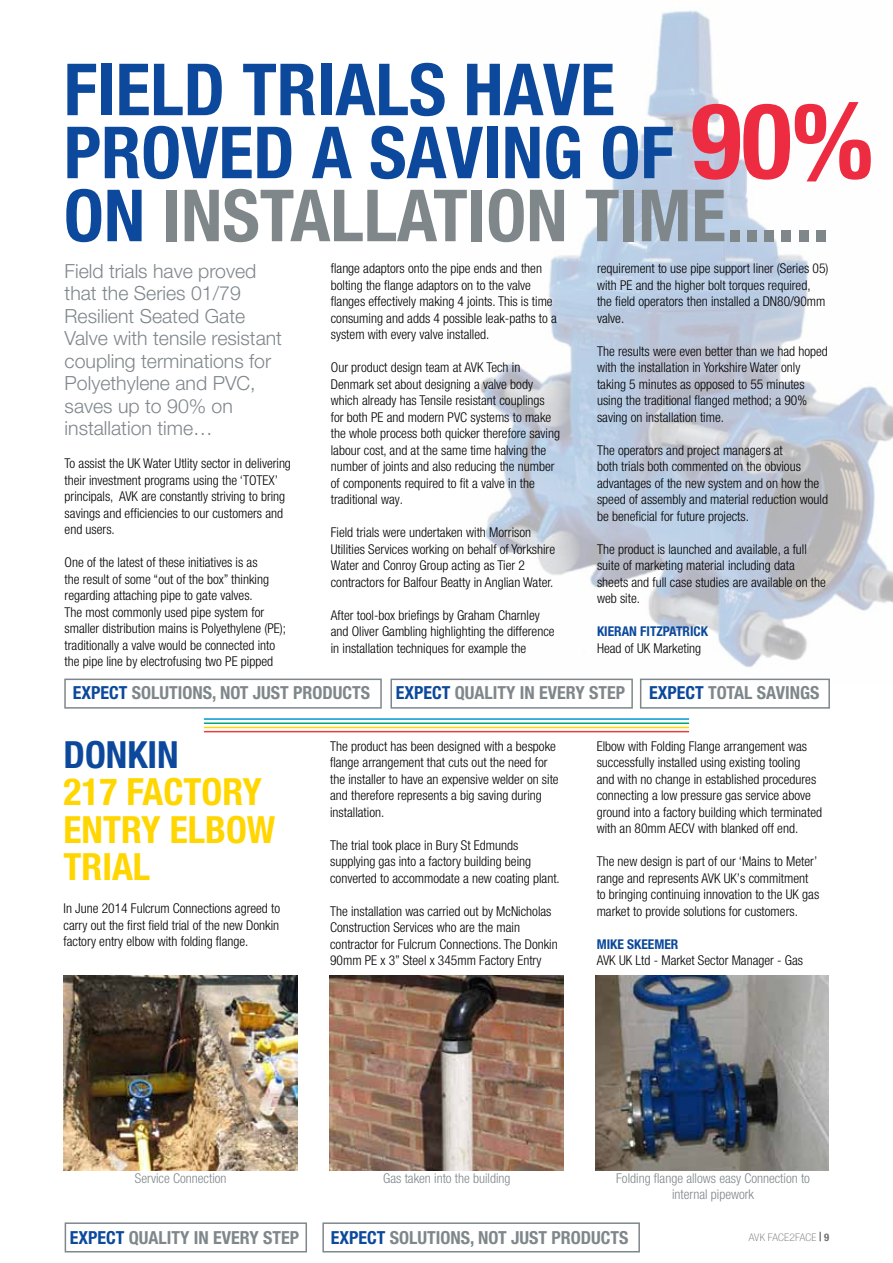
<style>
.page{position:relative;width:893px;height:1263px;background:#fff}
.page>*{position:absolute;margin:0;border:0;box-sizing:border-box;transform-origin:0 0}
.t1{font:700 condensed 72px/63px "Helvetica Neue LT Pro";color:#0c499c}
.t2{font:700 condensed 37.5px/37.5px "Helvetica Neue LT Pro";color:#ffd600}
.t3{font:700 condensed 37.5px "Helvetica Neue LT Pro";color:#0c499c}
.t4{font:300 19.5px/22.5px "Helvetica Neue LT Pro";color:#7f878b}
.t5{font:700 condensed 18px "Helvetica Neue LT Pro";color:#7f878b}
.t6{font:300 condensed 13.5px/16.5px "Helvetica Neue LT Pro";color:#000}
.t7{font:300 condensed 13.5px/16.5px "Helvetica Neue LT Pro";color:#7f878b;text-align:center}
.t8{font:700 condensed 13.5px "Helvetica Neue LT Pro";color:#0c499c}
.t9{font:100 condensed 10.5px "Helvetica Neue LT Pro";letter-spacing:.01em;color:#6d6e71;scale:1.1 1}
.s1{font-size:105px;color:#ee2c41}
.s2{color:#7f878b}
.s3{color:#0c499c}
.s4{font-family:"Times New Roman";font-weight:700;font-stretch:normal;color:#000}
.s5{font-weight:700}
</style>
<div class="page">
<img style="left:461px;top:10px;width:432px;height:669px">
<img style="left:64px;top:976px;width:234px;height:194px">
<img style="left:330px;top:976px;width:233px;height:194px">
<img style="left:595px;top:976px;width:233px;height:194px">
<div style="left:640px;top:679px;width:190px;height:30px;border:2px solid #7f878b"></div>
<div style="left:65px;top:1222px;width:242px;height:30px;border:2px solid #7f878b"></div>
<hr style="left:204px;top:731px;width:485px;height:1px;background:#ef3a42">
<hr style="left:204px;top:727px;width:485px;height:1px;background:#ffd600">
<hr style="left:204px;top:722px;width:485px;height:2px;background:#00a777">
<hr style="left:204px;top:718px;width:485px;height:2px;background:#0098d6">
<div style="left:390px;top:679px;width:243px;height:30px;border:2px solid #7f878b"></div>
<div style="left:64px;top:678px;width:318px;height:31px;border:2px solid #7f878b"></div>
<div style="left:322px;top:1222px;width:318px;height:30px;background:#fff;border:2px solid #7f878b"></div>
<h1 class="t1" style="left:64px;top:57px;width:811px">FIELD TRIALS HAVE<br>PROVED A SAVING OF <span class="s1">90%<br></span>ON <span class="s2">INSTALLATION TIME......</span></h1>
<h3 class="t4" style="left:65px;top:259px;width:219px">Field trials have proved that the Series 01/79<br>Resilient Seated Gate<br>Valve with tensile resistant coupling terminations for<br>Polyethylene and PVC, saves up to 90% on installation time…</h3>
<p class="t6" style="left:65px;top:455px;width:228px">To assist the UK Water Utlity sector in delivering their investment programs using the ‘TOTEX’ principals, AVK are constantly striving to bring savings and efficiencies to our customers and end users.</p>
<p class="t6" style="left:65px;top:554px;width:223px">One of the latest of these initiatives is as<br>the result of some “out of the box” thinking regarding attaching pipe to gate valves.<br>The most commonly used pipe system for smaller distribution mains is Polyethylene (PE); traditionally a valve would be connected into the pipe line by electrofusing two PE pipped</p>
<p class="t6" style="left:331px;top:260px;width:228px">flange adaptors onto the pipe ends and then bolting the flange adaptors on to the valve flanges effectively making 4 joints. This is time consuming and adds 4 possible leak-paths to a system with every valve installed.</p>
<p class="t6" style="left:331px;top:359px;width:231px">Our product design team at AVK Tech in Denmark set about designing a valve body which already has Tensile resistant couplings for both PE and modern PVC systems to make the whole process both quicker therefore saving labour cost, and at the same time halving the number of joints and also reducing the number of components required to fit a valve in the traditional way.</p>
<p class="t6" style="left:331px;top:524px;width:226px">Field trials were undertaken with Morrison Utilities Services working on behalf of Yorkshire Water and Conroy Group acting as Tier 2 contractors for Balfour Beatty in Anglian Water.</p>
<p class="t6" style="left:331px;top:607px;width:225px">After tool-box briefings by Graham Charnley and Oliver Gambling highlighting the difference in installation techniques for example the</p>
<p class="t6" style="left:597px;top:260px;width:233px">requirement to use pipe support liner (Series 05) with PE and the higher bolt torques required, the field operators then installed a DN80/90mm valve.</p>
<p class="t6" style="left:597px;top:343px;width:232px">The results were even better than we had hoped with the installation in Yorkshire Water only taking 5 minutes as opposed to 55 minutes using the traditional flanged method; a 90% saving on installation time.</p>
<p class="t6" style="left:597px;top:441px;width:232px">The operators and project managers at<br>both trials both commented on the obvious advantages of the new system and on how the speed of assembly and material reduction would be beneficial for future projects.</p>
<p class="t6" style="left:597px;top:540px;width:230px">The product is launched and available, a full suite of marketing material including data sheets and full case studies are available on the web site.</p>
<p class="t8" style="left:597px;top:623px;width:15px">KIERAN</p>
<p class="t8" style="left:640px;top:623px;width:31px">FITZPATRICK</p>
<p class="t6" style="left:597px;top:639px;width:106px">Head of UK Marketing</p>
<h3 class="t5" style="left:73px;top:682px;width:299px"><span class="s3">EXPECT</span> SOLUTIONS, NOT JUST PRODUCTS</h3>
<h3 class="t5" style="left:396px;top:682px;width:231px"><span class="s3">EXPECT</span> QUALITY IN EVERY STEP</h3>
<h3 class="t5" style="left:649px;top:681px;width:172px"><span class="s3">EXPECT</span> TOTAL SAVINGS</h3>
<h2 class="t3" style="left:64px;top:732px;width:41px">DONKIN</h2>
<h2 class="t2" style="left:64px;top:773px;width:100px">217 FACTORY<br>ENTRY</h2>
<h2 class="t2" style="left:170px;top:810px;width:41px">ELBOW</h2>
<h2 class="t2" style="left:64px;top:848px;width:36px">TRIAL</h2>
<p class="t6" style="left:64px;top:900px;width:218px;text-align:justify">In June 2014 Fulcrum Connections agreed to carry out the first field trial of the new Donkin factory entry elbow with folding flange.</p>
<p class="t6" style="left:330px;top:737px;width:230px">The product has been designed with a bespoke flange arrangement that cuts out the need for the installer to have an expensive welder on site and therefore represents a big saving during installation.</p>
<p class="t6" style="left:330px;top:836px;width:231px">The trial took place in Bury St Edmunds supplying gas into a factory building being converted to accommodate a new coating plant.</p>
<p class="t6" style="left:330px;top:902px;width:229px">The installation was carried out by McNicholas Construction Services who are the main contractor for Fulcrum Connections. The Donkin 90mm PE x 3” Steel x 345mm Factory Entry</p>
<p class="t6" style="left:597px;top:737px;width:227px">Elbow with Folding Flange arrangement was successfully installed using existing tooling<br>and with no change in established procedures connecting a low pressure gas service above ground into a factory building which terminated with an 80mm AECV with blanked off end.</p>
<p class="t6" style="left:597px;top:853px;width:224px">The new design is part of our ‘Mains to Meter’ range and represents AVK UK’s commitment to bringing continuing innovation to the UK gas market to provide solutions for customers.</p>
<p class="t8" style="left:597px;top:935px;width:46px">MIKE SKEEMER</p>
<p class="t6" style="left:597px;top:952px;width:208px">AVK UK Ltd - Market Sector Manager - Gas</p>
<p class="t7" style="left:135px;top:1169px;width:93px">Service Connection</p>
<p class="t7" style="left:383px;top:1169px;width:129px">Gas taken into the building</p>
<p class="t7" style="left:616px;top:1169px;width:195px">Folding flange allows easy Connection to internal pipework</p>
<h3 class="t5" style="left:70px;top:1227px;width:231px"><span class="s3">EXPECT</span> QUALITY IN EVERY STEP</h3>
<h3 class="t5" style="left:331px;top:1227px;width:299px"><span class="s3">EXPECT</span> SOLUTIONS, NOT JUST PRODUCTS</h3>
<p class="t9" style="left:749px;top:1231px;width:75px">AVK FACE2FACE <span class="s4">|</span> <span class="s5">9</span></p>
</div>
